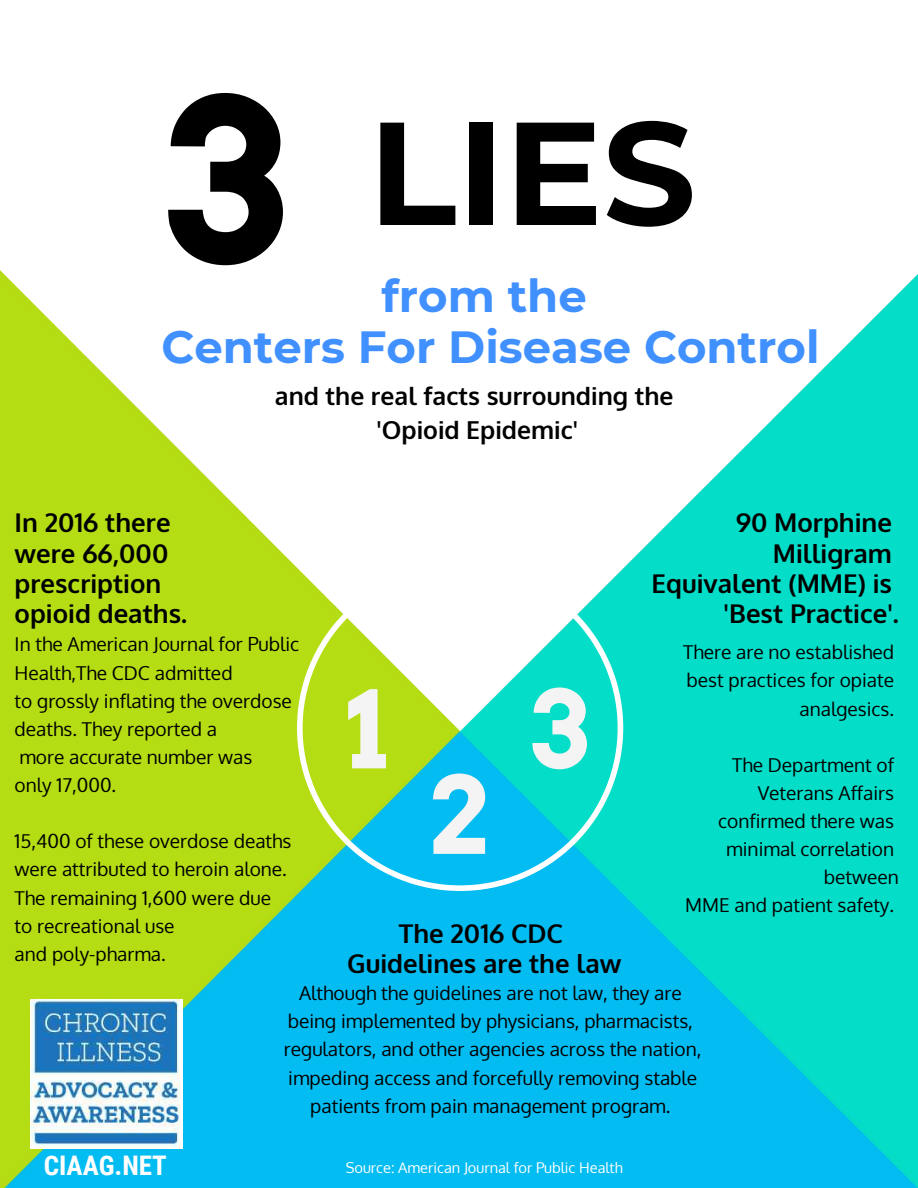
<style>
.page{position:relative;width:918px;height:1188px;background:#fff}
.page>*{position:absolute;margin:0;border:0;box-sizing:border-box;transform-origin:0 0}
.t1{font:700 146.25px "Montserrat";color:#000}
.t2{font:700 106.8px "Arvo";color:#f4f4f4}
.t3{font:700 45px/51.8px "Montserrat";color:#4090ff;text-align:center}
.t4{font:700 27px "Roboto Condensed";color:#fff}
.t5{font:700 25.8px/30.3px "Oxygen";color:#000;text-align:center}
.t6{font:700 24.75px/33.8px "Oxygen";color:#000;text-align:center}
.t7{font:19.2px/28.2px "Oxygen";color:#000}
.t8{font:14.7px "Oxygen";color:#fff}
.s1{font-family:"Arvo";font-size:225px}
</style>
<div class="page">
<img style="left:0;top:270px;width:918px;height:918px">
<svg style="left:297px;top:565px;width:326px;height:326px"></svg>
<img style="left:30px;top:999px;width:152px;height:150px">
<h1 class="t1" style="left:166px;top:68px;width:531px"><span class="s1">3</span> LIES</h1>
<h3 class="t3" style="left:161px;top:268px;width:660px">from the<br>Centers For Disease Control</h3>
<h3 class="t5" style="left:15px;top:508px;width:174px;text-align:left">In 2016 there were 66,000 prescription opioid deaths.</h3>
<p class="t6" style="left:275px;top:380px;width:400px">and the real facts surrounding the 'Opioid Epidemic'</p>
<h3 class="t5" style="left:652px;top:508px;width:249px;text-align:right">90 Morphine<br>Milligram<br>Equivalent (MME) is 'Best Practice'.</h3>
<p class="t7" style="left:15px;top:630px;width:286px">In the American Journal for Public<br>Health,The CDC admitted<br>to grossly inflating the overdose deaths. They reported a<br>more accurate number was<br>only 17,000.</p>
<p class="t7" style="left:15px;top:827px;width:278px">15,400 of these overdose deaths were attributed to heroin alone.<br>The remaining 1,600 were due to recreational use<br>and poly-pharma.</p>
<h2 class="t2" style="left:346px;top:663px;width:44px">1</h2>
<h2 class="t2" style="left:427px;top:748px;width:63px">2</h2>
<h2 class="t2" style="left:532px;top:663px;width:58px">3</h2>
<h3 class="t5" style="left:347px;top:919px;width:276px">The 2016 CDC<br>Guidelines are the law</h3>
<p class="t7" style="left:683px;top:638px;width:212px;text-align:right">There are no established best practices for opiate analgesics.</p>
<p class="t7" style="left:685px;top:751px;width:215px;text-align:right">The Department of<br>Veterans Affairs confirmed there was minimal correlation between<br>MME and patient safety.</p>
<h3 class="t4" style="left:44px;top:1146px;width:125px">CIAAG.NET</h3>
<p class="t7" style="left:284px;top:979px;width:419px;text-align:center">Although the guidelines are not law, they are being implemented by physicians, pharmacists, regulators, and other agencies across the nation, impeding access and forcefully removing stable patients from pain management program.</p>
<p class="t8" style="left:346px;top:1158px;width:278px">Source: American Journal for Public Health</p>
</div>
